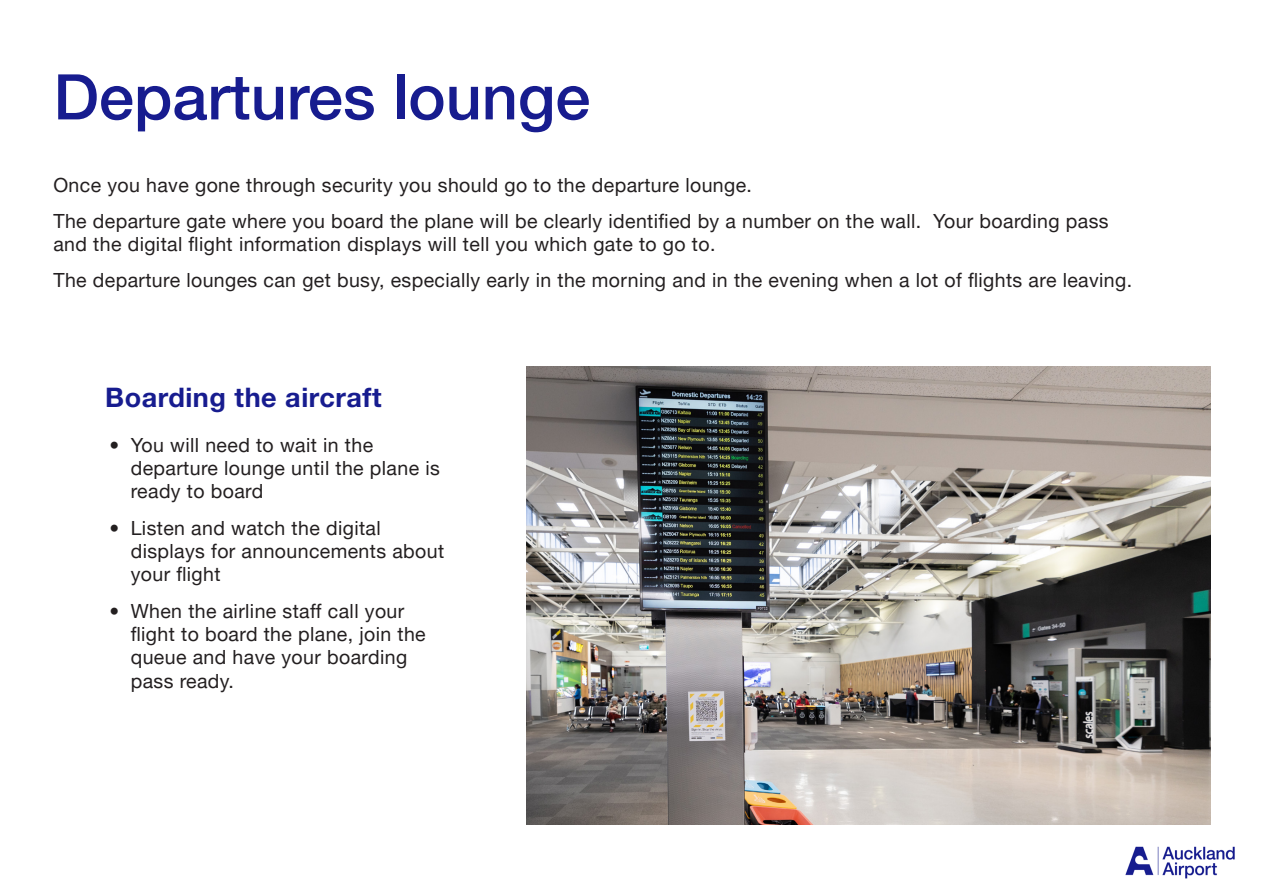
<style>
.page{position:relative;width:1263px;height:893px;background:#fff}
.page>*{position:absolute;margin:0;border:0;box-sizing:border-box;transform-origin:0 0}
.Page_headings{font:500 63px "Helvetica Neue LT Pro";color:#171c8f}
.Body_headings{font:700 27px "Helvetica Neue LT Pro";letter-spacing:.02em;color:#171c8f}
.Body_text{font:19.5px/23.4px "Helvetica Neue LT Pro";letter-spacing:.02em;color:#231f20}
</style>
<div class="page">
<img style="left:1125px;top:846px;width:110px;height:33px">
<img style="left:526px;top:366px;width:684px;height:458px">
<p class="Page_headings" style="left:53px;top:59px;width:538px">Departures lounge</p>
<p class="Body_text" style="left:53px;top:173px;width:700px">Once you have gone through security you should go to the departure lounge.</p>
<p class="Body_text" style="left:53px;top:209px;width:1057px">The departure gate where you board the plane will be clearly identified by a number on the wall. Your boarding pass and the digital flight information displays will tell you which gate to go to.</p>
<p class="Body_text" style="left:53px;top:268px;width:1080px">The departure lounges can get busy, especially early in the morning and in the evening when a lot of flights are leaving.</p>
<p class="Body_headings" style="left:105px;top:381px;width:278px">Boarding the aircraft</p>
<p class="Body_text" style="left:131px;top:432px;width:311px;text-indent:-21px">• You will need to wait in the departure lounge until the plane is ready to board</p>
<p class="Body_text" style="left:131px;top:515px;width:315px;text-indent:-21px">• Listen and watch the digital displays for announcements about your flight</p>
<p class="Body_text" style="left:131px;top:598px;width:296px;text-indent:-21px">• When the airline staff call your flight to board the plane, join the queue and have your boarding pass ready.</p>
</div>
